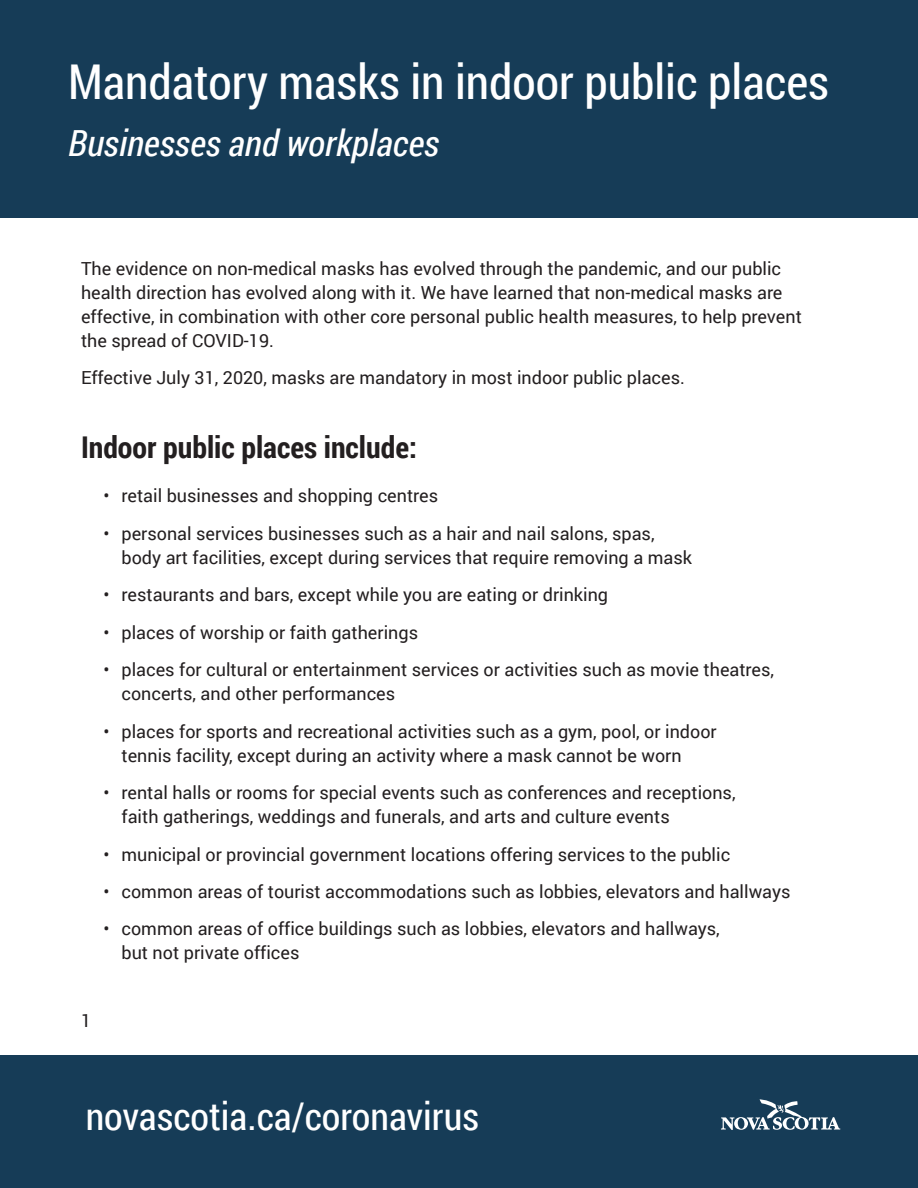
<style>
.page{position:relative;width:918px;height:1188px;background:#fff}
.page>*{position:absolute;margin:0;border:0;box-sizing:border-box;transform-origin:0 0}
.t1{font:48px "Roboto Condensed";color:#fff}
.t2{font:38.25px "Roboto Condensed";color:#fff}
.t3{font:italic 36px "Roboto Condensed";color:#fff}
.t4{font:700 30px "Roboto Condensed";color:#231f20}
.t5{font:18px/24px "Roboto";color:#231f20}
</style>
<div class="page">
<div style="left:0;top:1055px;width:918px;height:133px;background:#163c57"></div>
<svg style="left:721px;top:1099px;width:119px;height:31px"></svg>
<div style="left:0;top:0;width:918px;height:217px;background:#163c57"></div>
<h1 class="t1" style="left:68px;top:48px;width:762px">Mandatory masks in indoor public places</h1>
<h3 class="t3" style="left:68px;top:118px;width:373px">Businesses and workplaces</h3>
<p class="t5" style="left:81px;top:256px;width:722px">The evidence on non-medical masks has evolved through the pandemic, and our public health direction has evolved along with it. We have learned that non-medical masks are effective, in combination with other core personal public health measures, to help prevent the spread of COVID-19.</p>
<p class="t5" style="left:81px;top:365px;width:605px">Effective July 31, 2020, masks are mandatory in most indoor public places.</p>
<h3 class="t4" style="left:81px;top:426px;width:338px">Indoor public places include:</h3>
<p class="t5" style="left:104px;top:483px;width:336px">• retail businesses and shopping centres</p>
<p class="t5" style="left:122px;top:520px;width:572px;text-indent:-18px">• personal services businesses such as a hair and nail salons, spas, body art facilities, except during services that require removing a mask</p>
<p class="t5" style="left:104px;top:582px;width:506px">• restaurants and bars, except while you are eating or drinking</p>
<p class="t5" style="left:104px;top:619px;width:316px">• places of worship or faith gatherings</p>
<p class="t5" style="left:122px;top:657px;width:654px;text-indent:-18px">• places for cultural or entertainment services or activities such as movie theatres, concerts, and other performances</p>
<p class="t5" style="left:122px;top:718px;width:597px;text-indent:-18px">• places for sports and recreational activities such as a gym, pool, or indoor tennis facility, except during an activity where a mask cannot be worn</p>
<p class="t5" style="left:122px;top:780px;width:616px;text-indent:-18px">• rental halls or rooms for special events such as conferences and receptions, faith gatherings, weddings and funerals, and arts and culture events</p>
<p class="t5" style="left:104px;top:841px;width:628px">• municipal or provincial government locations offering services to the public</p>
<p class="t5" style="left:104px;top:879px;width:689px">• common areas of tourist accommodations such as lobbies, elevators and hallways</p>
<p class="t5" style="left:122px;top:916px;width:600px;text-indent:-18px">• common areas of office buildings such as lobbies, elevators and hallways, but not private offices</p>
<p class="t5" style="left:81px;top:1008px;width:12px">1</p>
<h2 class="t2" style="left:86px;top:1090px;width:395px">novascotia.ca/coronavirus</h2>
</div>
